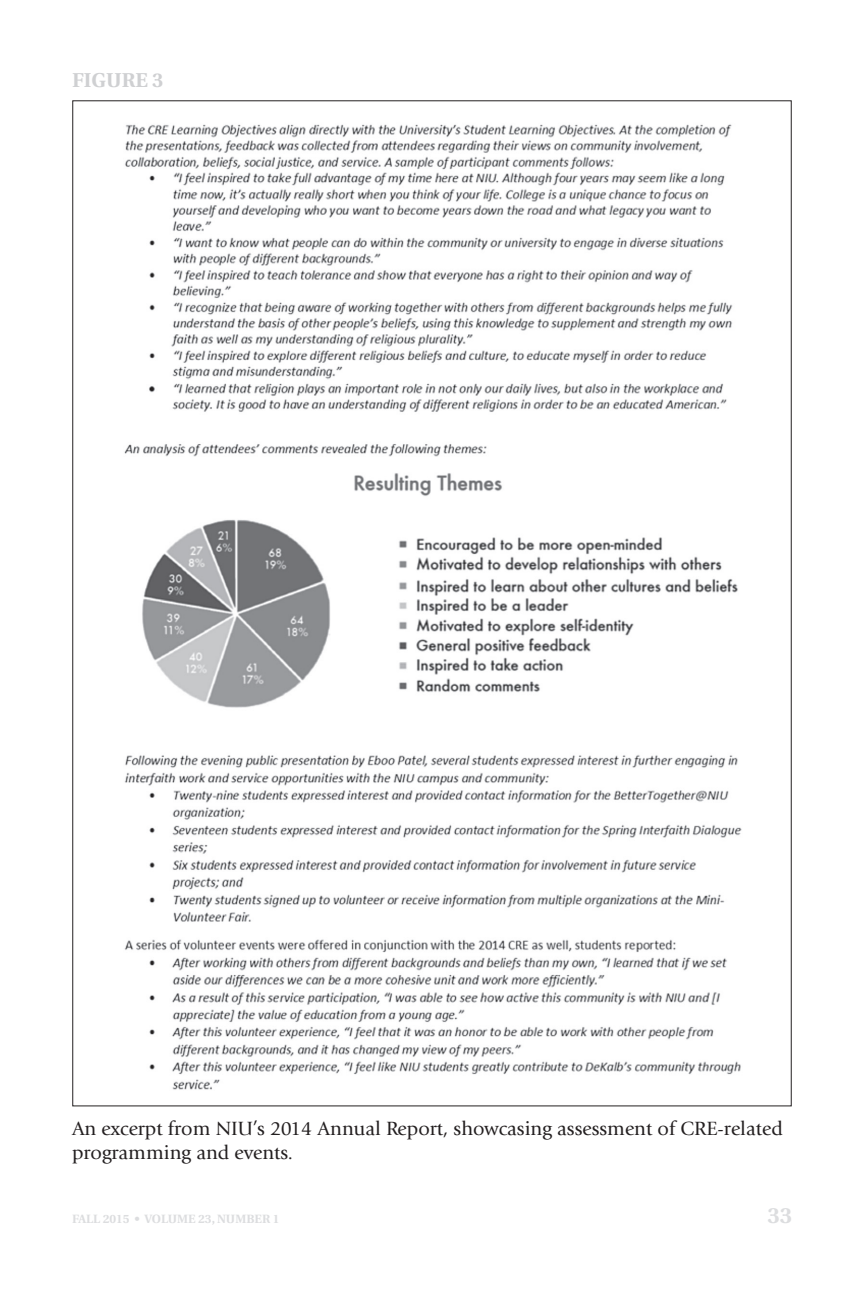
<style>
.page{position:relative;width:864px;height:1296px;background:#fff}
.page>*{position:absolute;margin:0;border:0;box-sizing:border-box;transform-origin:0 0}
.t1{font:700 22px "Utopia";color:#dcdddf}
.t2{font:20px/24px "Giovanni";color:#231f20}
.t3{font:700 20px "Utopia";color:#cfd0d2}
.t4{font:700 12px "Utopia";color:#dcdddf}
</style>
<div class="page">
<img style="left:124px;top:124px;width:618px;height:966px">
<p class="t3" style="left:72px;top:69px;width:93px">FIGURE 3</p>
<p class="t2" style="left:72px;top:1117px;width:712px">An excerpt from NIU’s 2014 Annual Report, showcasing assessment of CRE-related programming and events.</p>
<p class="t4" style="left:72px;top:1212px;width:209px">FALL 2015 • VOLUME 23, NUMBER 1</p>
<p class="t1" style="left:767px;top:1203px;width:26px">33</p>
</div>
